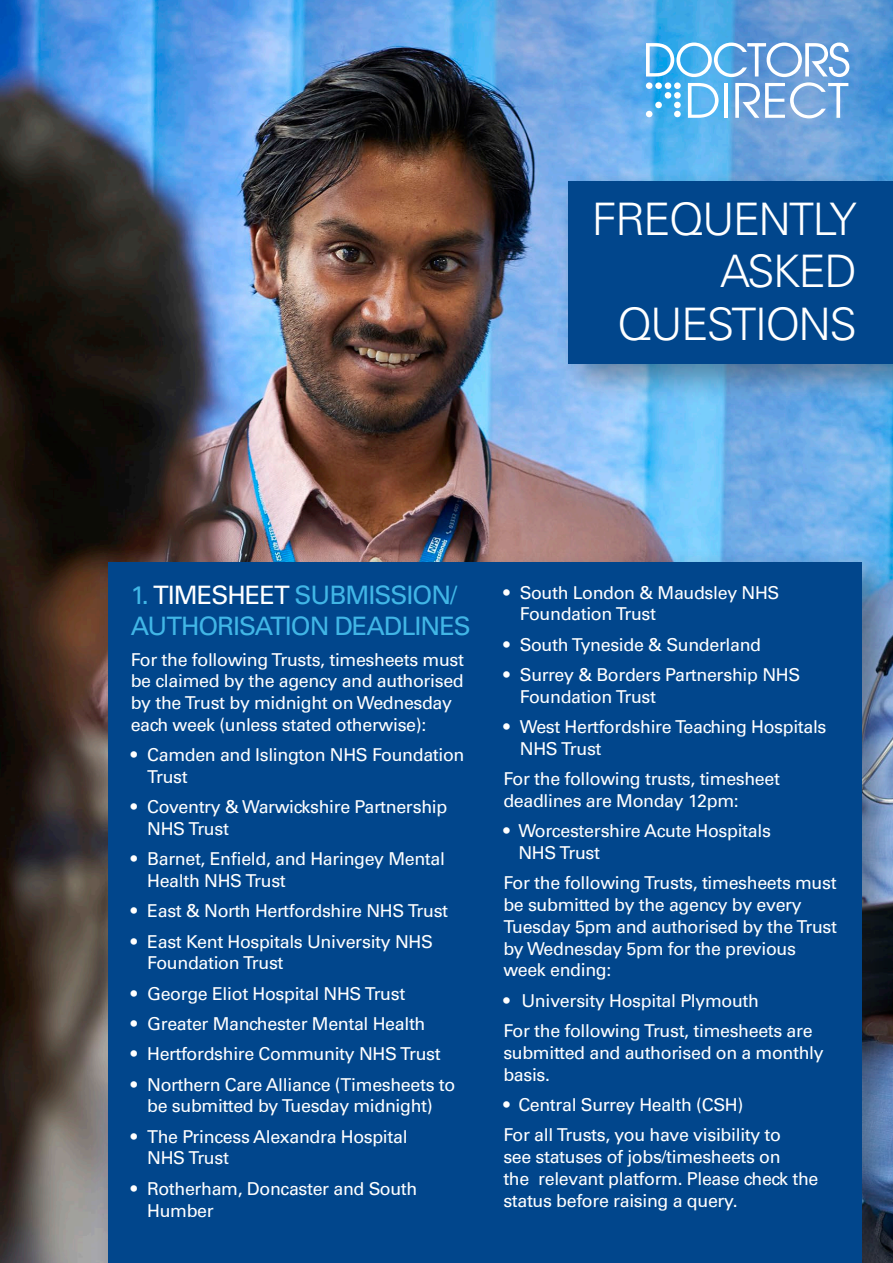
<style>
.page{position:relative;width:893px;height:1263px;background:#fff}
.page>*{position:absolute;margin:0;border:0;box-sizing:border-box;transform-origin:0 0}
.t1{font:300 45px/52.5px "Univers LT Pro 45";letter-spacing:-.04em;color:#fff;text-align:right}
.t2{font:25.5px "Univers LT Pro 55 Roman";letter-spacing:-.04em;color:#41b6e6}
.t3{font:17.85px/21.8px "Univers LT Pro 55 Roman";letter-spacing:-.02em;color:#fff}
.s1{color:#fff}
</style>
<div class="page">
<img style="left:0;top:0;width:893px;height:1263px">
<div style="left:95px;top:548px;width:798px;height:715px;background:#231f20;opacity:.4"></div>
<div style="left:108px;top:562px;width:754px;height:701px;background:#01468c"></div>
<div style="left:555px;top:167px;width:338px;height:238px;background:#231f20;opacity:.4"></div>
<div style="left:569px;top:181px;width:324px;height:183px;background:#01468c"></div>
<svg style="left:646px;top:43px;width:203px;height:75px"></svg>
<p class="t1" style="left:592px;top:191px;width:267px">FREQUENTLY<br>ASKED<br>QUESTIONS</p>
<p class="t2" style="left:131px;top:577px;width:328px">1. <span class="s1">TIMESHEET</span> SUBMISSION/</p>
<p class="t2" style="left:131px;top:608px;width:342px">AUTHORISATION DEADLINES</p>
<p class="t3" style="left:131px;top:647px;width:335px">For the following Trusts, timesheets must be claimed by the agency and authorised by the Trust by midnight on Wednesday each week (unless stated otherwise):</p>
<p class="t3" style="left:147px;top:743px;width:319px;text-indent:-16px">• Camden and Islington NHS Foundation<br>Trust</p>
<p class="t3" style="left:147px;top:795px;width:302px;text-indent:-16px">• Coventry &amp; Warwickshire Partnership<br>NHS Trust</p>
<p class="t3" style="left:147px;top:847px;width:299px;text-indent:-16px">• Barnet, Enfield, and Haringey Mental<br>Health NHS Trust</p>
<p class="t3" style="left:131px;top:899px;width:319px">• East &amp; North Hertfordshire NHS Trust</p>
<p class="t3" style="left:147px;top:930px;width:287px;text-indent:-16px">• East Kent Hospitals University NHS<br>Foundation Trust</p>
<p class="t3" style="left:131px;top:982px;width:276px">• George Eliot Hospital NHS Trust</p>
<p class="t3" style="left:131px;top:1012px;width:296px">• Greater Manchester Mental Health</p>
<p class="t3" style="left:131px;top:1042px;width:311px">• Hertfordshire Community NHS Trust</p>
<p class="t3" style="left:131px;top:1072px;width:326px;text-align:center">• Northern Care Alliance (Timesheets to be submitted by Tuesday midnight)</p>
<p class="t3" style="left:147px;top:1125px;width:262px;text-indent:-16px">• The Princess Alexandra Hospital<br>NHS Trust</p>
<p class="t3" style="left:147px;top:1177px;width:272px;text-indent:-16px">• Rotherham, Doncaster and South<br>Humber</p>
<p class="t3" style="left:520px;top:581px;width:261px;text-indent:-16px">• South London &amp; Maudsley NHS<br>Foundation Trust</p>
<p class="t3" style="left:503px;top:633px;width:259px">• South Tyneside &amp; Sunderland</p>
<p class="t3" style="left:520px;top:663px;width:282px;text-indent:-16px">• Surrey &amp; Borders Partnership NHS<br>Foundation Trust</p>
<p class="t3" style="left:520px;top:715px;width:308px;text-indent:-16px">• West Hertfordshire Teaching Hospitals<br>NHS Trust</p>
<p class="t3" style="left:503px;top:767px;width:278px">For the following trusts, timesheet deadlines are Monday 12pm:</p>
<p class="t3" style="left:518px;top:819px;width:254px;text-indent:-15px">• Worcestershire Acute Hospitals<br>NHS Trust</p>
<p class="t3" style="left:503px;top:871px;width:335px">For the following Trusts, timesheets must be submitted by the agency by every<br>Tuesday 5pm and authorised by the Trust by Wednesday 5pm for the previous week ending:</p>
<p class="t3" style="left:503px;top:989px;width:257px">• University Hospital Plymouth</p>
<p class="t3" style="left:503px;top:1019px;width:322px">For the following Trust, timesheets are submitted and authorised on a monthly basis.</p>
<p class="t3" style="left:503px;top:1093px;width:241px">• Central Surrey Health (CSH)</p>
<p class="t3" style="left:503px;top:1123px;width:317px">For all Trusts, you have visibility to<br>see statuses of jobs/timesheets on<br>the relevant platform. Please check the status before raising a query.</p>
</div>
